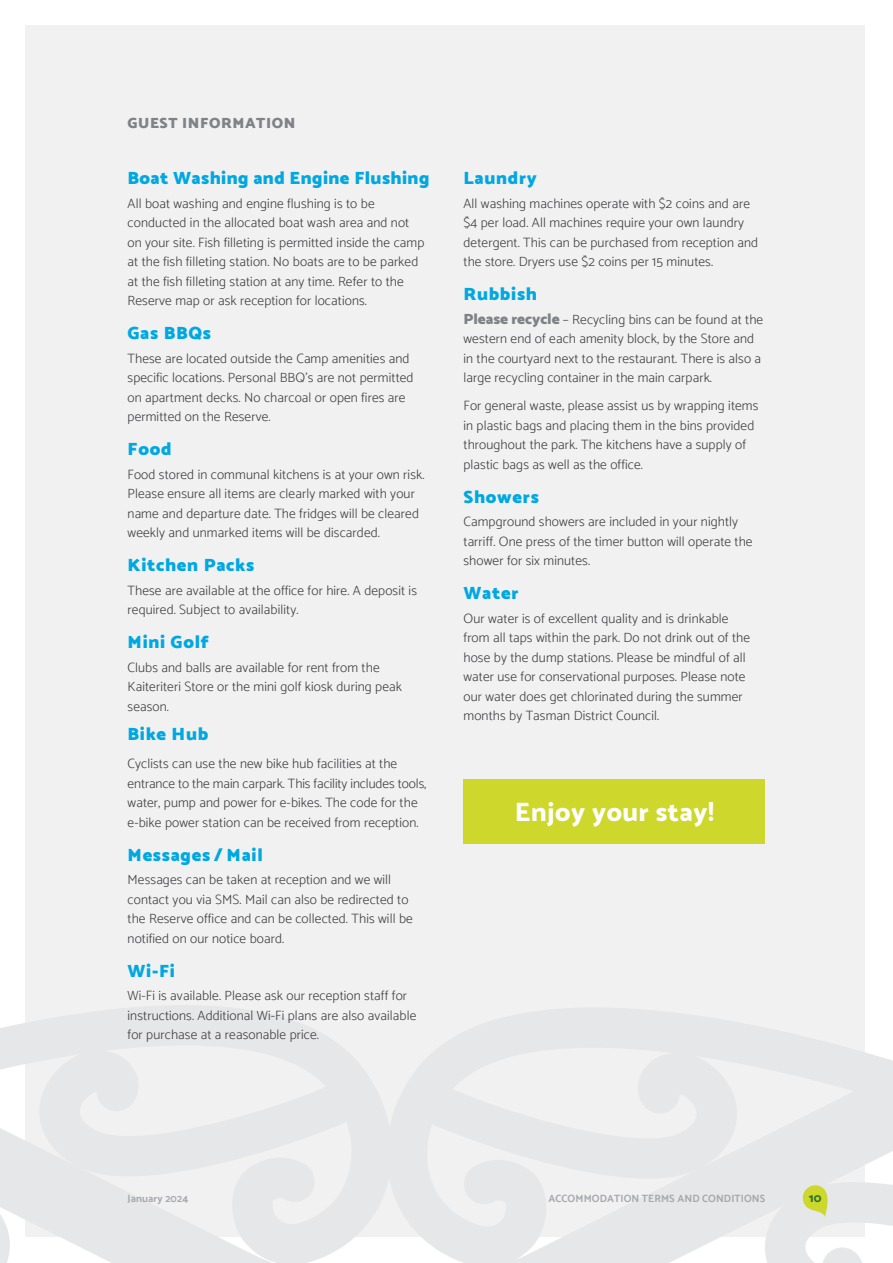
<style>
.page{position:relative;width:893px;height:1263px;background:#fff}
.page>*{position:absolute;margin:0;border:0;box-sizing:border-box;transform-origin:0 0}
.t1{font:800 26.55px "Catamaran";letter-spacing:.02em;color:#fff}
.t2{font:900 18px "Catamaran";letter-spacing:.04em;color:#00a8e1}
.t3{font:900 15px "Catamaran";letter-spacing:.04em;color:#808285}
.t4{font:300 13.5px/19.5px "Catamaran";letter-spacing:.01em;color:#414042}
.t5{font:800 12px "Catamaran";color:#2c762e}
.t6{font:700 10.5px "Catamaran";letter-spacing:.01em;color:#a7a9ac}
.s1{font-weight:900;font-size:15px;color:#808285}
</style>
<div class="page">
<div style="left:26px;top:26px;width:839px;height:1211px;background:#f1f1f2"></div>
<svg style="left:0;top:1005px;width:893px;height:258px;fill:#e6e7e8"></svg>
<div style="left:463px;top:780px;width:302px;height:64px;background:#ced72b"></div>
<svg style="left:803px;top:1185px;width:27px;height:32px"></svg>
<p class="t3" style="left:128px;top:114px;width:169px">GUEST INFORMATION</p>
<h2 class="t2" style="left:128px;top:167px;width:303px">Boat Washing and Engine Flushing</h2>
<p class="t4" style="left:128px;top:193px;width:298px">All boat washing and engine flushing is to be conducted in the allocated boat wash area and not on your site. Fish filleting is permitted inside the camp at the fish filleting station. No boats are to be parked at the fish filleting station at any time. Refer to the Reserve map or ask reception for locations.</p>
<h2 class="t2" style="left:128px;top:322px;width:85px">Gas BBQs</h2>
<p class="t4" style="left:128px;top:348px;width:287px">These are located outside the Camp amenities and specific locations. Personal BBQ’s are not permitted on apartment decks. No charcoal or open fires are permitted on the Reserve.</p>
<h2 class="t2" style="left:128px;top:438px;width:45px">Food</h2>
<p class="t4" style="left:128px;top:464px;width:298px">Food stored in communal kitchens is at your own risk.<br>Please ensure all items are clearly marked with your name and departure date. The fridges will be cleared weekly and unmarked items will be discarded.</p>
<h2 class="t2" style="left:128px;top:554px;width:128px">Kitchen Packs</h2>
<p class="t4" style="left:128px;top:580px;width:291px">These are available at the office for hire. A deposit is required. Subject to availability.</p>
<h2 class="t2" style="left:128px;top:631px;width:83px">Mini Golf</h2>
<p class="t4" style="left:128px;top:657px;width:276px">Clubs and balls are available for rent from the<br>Kaiteriteri Store or the mini golf kiosk during peak season.</p>
<h2 class="t2" style="left:128px;top:723px;width:82px">Bike Hub</h2>
<p class="t4" style="left:128px;top:754px;width:300px">Cyclists can use the new bike hub facilities at the entrance to the main carpark. This facility includes tools, water, pump and power for e-bikes. The code for the e-bike power station can be received from reception.</p>
<h2 class="t2" style="left:128px;top:844px;width:137px">Messages / Mail</h2>
<p class="t4" style="left:128px;top:870px;width:287px">Messages can be taken at reception and we will contact you via SMS. Mail can also be redirected to the Reserve office and can be collected. This will be notified on our notice board.</p>
<h2 class="t2" style="left:128px;top:960px;width:49px">Wi-Fi</h2>
<p class="t4" style="left:128px;top:986px;width:290px">Wi-Fi is available. Please ask our reception staff for instructions. Additional Wi-Fi plans are also available for purchase at a reasonable price.</p>
<h2 class="t2" style="left:463px;top:167px;width:75px">Laundry</h2>
<p class="t4" style="left:463px;top:193px;width:296px">All washing machines operate with $2 coins and are $4 per load. All machines require your own laundry detergent. This can be purchased from reception and the store. Dryers use $2 coins per 15 minutes.</p>
<h2 class="t2" style="left:463px;top:283px;width:75px">Rubbish</h2>
<p class="t4" style="left:463px;top:309px;width:301px"><span class="s1">Please recycle</span> – Recycling bins can be found at the western end of each amenity block, by the Store and in the courtyard next to the restaurant. There is also a large recycling container in the main carpark.</p>
<p class="t4" style="left:463px;top:396px;width:296px">For general waste, please assist us by wrapping items in plastic bags and placing them in the bins provided throughout the park. The kitchens have a supply of plastic bags as well as the office.</p>
<h2 class="t2" style="left:463px;top:486px;width:77px">Showers</h2>
<p class="t4" style="left:463px;top:512px;width:291px">Campground showers are included in your nightly tarriff. One press of the timer button will operate the shower for six minutes.</p>
<h2 class="t2" style="left:463px;top:582px;width:56px">Water</h2>
<p class="t4" style="left:463px;top:608px;width:288px">Our water is of excellent quality and is drinkable from all taps within the park. Do not drink out of the hose by the dump stations. Please be mindful of all water use for conservational purposes. Please note our water does get chlorinated during the summer months by Tasman District Council.</p>
<h1 class="t1" style="left:515px;top:796px;width:201px">Enjoy your stay!</h1>
<p class="t6" style="left:128px;top:1192px;width:62px">January 2024</p>
<p class="t6" style="left:549px;top:1192px;width:218px">ACCOMMODATION TERMS AND CONDITIONS</p>
<p class="t5" style="left:809px;top:1190px;width:14px">10</p>
</div>
